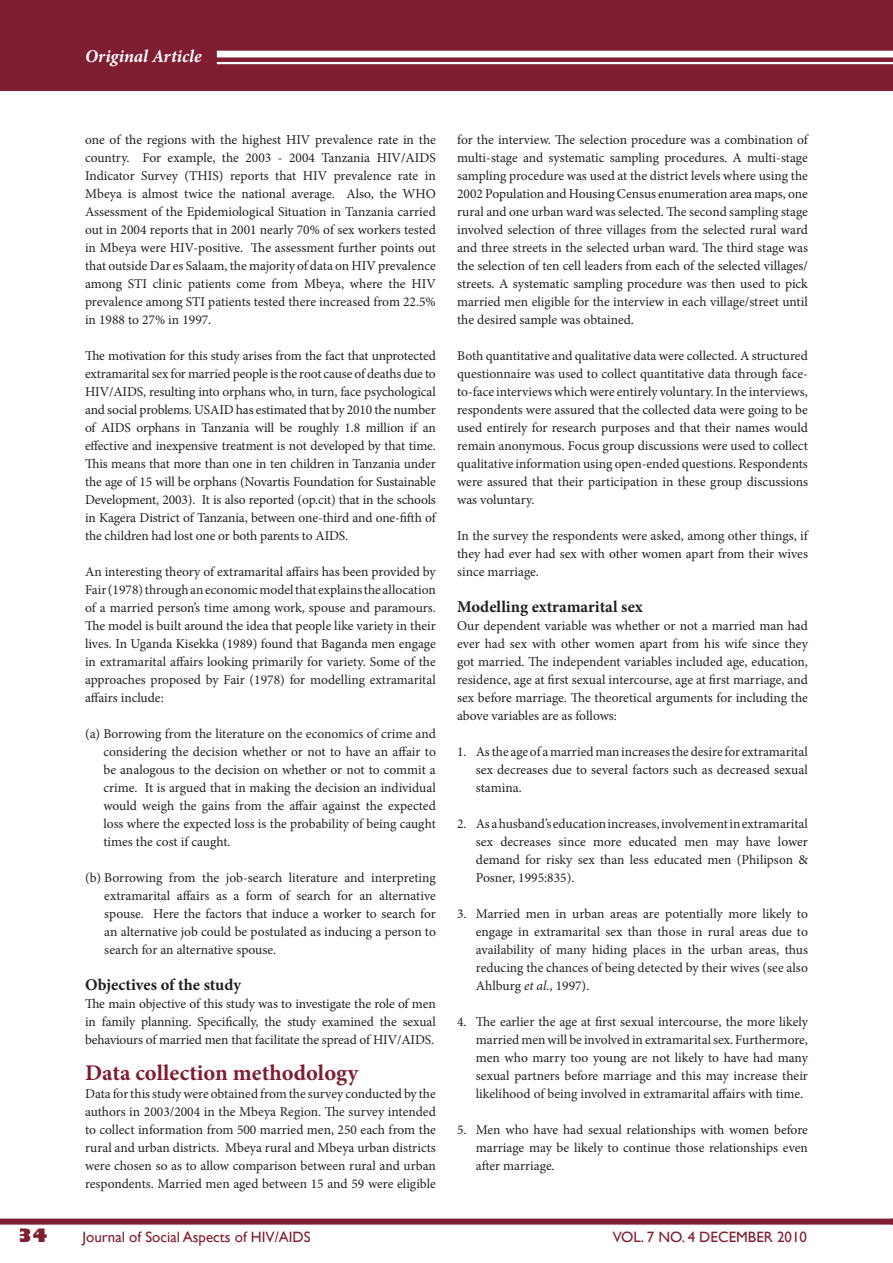
<style>
.page{position:relative;width:893px;height:1263px;background:#fff}
.page>*{position:absolute;margin:0;border:0;box-sizing:border-box;transform-origin:0 0}
.B_HEADING{font:700 22.5px "Minion Pro";letter-spacing:.005em;color:#7f1d31}
.t1{font:italic 700 18px "Minion Pro";color:#fff}
.t2{font:800 18px "Gill Sans";color:#7f1d31}
.C_HEADING{font:700 16.5px "Minion Pro";color:#231f20}
.t3{font:15px "Gill Sans";color:#7f1d31}
.TEXT{font:13.5px/18px "Minion Pro";letter-spacing:-.005em;color:#231f20;text-align:justify}
.s1{font-style:italic}
</style>
<div class="page">
<div style="left:0;top:1218px;width:893px;height:6px;background:#7f1d31"></div>
<div style="left:0;top:0;width:893px;height:90px;background:#7f1d31"></div>
<div style="left:217px;top:51px;width:676px;height:6px;background:#fff"></div>
<hr style="left:217px;top:62px;width:676px;height:2px;background:#fff">
<hr style="left:892px;top:0;width:1px;height:90px;background:#ddc3bf">
<p class="t1" style="left:85px;top:43px;width:118px">Original Article</p>
<p class="TEXT" style="left:85px;top:131px;width:352px">one of the regions with the highest HIV prevalence rate in the country. For example, the 2003 - 2004 Tanzania HIV/AIDS Indicator Survey (THIS) reports that HIV prevalence rate in Mbeya is almost twice the national average. Also, the WHO Assessment of the Epidemiological Situation in Tanzania carried out in 2004 reports that in 2001 nearly 70% of sex workers tested in Mbeya were HIV-positive. The assessment further points out that outside Dar es Salaam, the majority of data on HIV prevalence among STI clinic patients come from Mbeya, where the HIV prevalence among STI patients tested there increased from 22.5% in 1988 to 27% in 1997.</p>
<p class="TEXT" style="left:85px;top:347px;width:352px">The motivation for this study arises from the fact that unprotected extramarital sex for married people is the root cause of deaths due to HIV/AIDS, resulting into orphans who, in turn, face psychological and social problems. USAID has estimated that by 2010 the number of AIDS orphans in Tanzania will be roughly 1.8 million if an effective and inexpensive treatment is not developed by that time.<br>This means that more than one in ten children in Tanzania under the age of 15 will be orphans (Novartis Foundation for Sustainable Development, 2003). It is also reported (op.cit) that in the schools in Kagera District of Tanzania, between one-third and one-fifth of the children had lost one or both parents to AIDS.</p>
<p class="TEXT" style="left:85px;top:563px;width:352px">An interesting theory of extramarital affairs has been provided by Fair (1978) through an economic model that explains the allocation of a married person’s time among work, spouse and paramours.<br>The model is built around the idea that people like variety in their lives. In Uganda Kisekka (1989) found that Baganda men engage in extramarital affairs looking primarily for variety. Some of the approaches proposed by Fair (1978) for modelling extramarital affairs include:</p>
<p class="TEXT" style="left:103px;top:725px;width:334px;text-indent:-18px">(a) Borrowing from the literature on the economics of crime and considering the decision whether or not to have an affair to be analogous to the decision on whether or not to commit a crime. It is argued that in making the decision an individual would weigh the gains from the affair against the expected loss where the expected loss is the probability of being caught times the cost if caught.</p>
<p class="TEXT" style="left:104px;top:869px;width:333px;text-indent:-19px">(b) Borrowing from the job-search literature and interpreting extramarital affairs as a form of search for an alternative spouse. Here the factors that induce a worker to search for an alternative job could be postulated as inducing a person to search for an alternative spouse.</p>
<p class="C_HEADING" style="left:85px;top:973px;width:158px">Objectives of the study</p>
<p class="TEXT" style="left:85px;top:995px;width:352px">The main objective of this study was to investigate the role of men in family planning. Specifically, the study examined the sexual behaviours of married men that facilitate the spread of HIV/AIDS.</p>
<p class="B_HEADING" style="left:85px;top:1057px;width:275px">Data collection methodology</p>
<p class="TEXT" style="left:85px;top:1085px;width:352px">Data for this study were obtained from the survey conducted by the authors in 2003/2004 in the Mbeya Region. The survey intended to collect information from 500 married men, 250 each from the rural and urban districts. Mbeya rural and Mbeya urban districts were chosen so as to allow comparison between rural and urban respondents. Married men aged between 15 and 59 were eligible</p>
<p class="TEXT" style="left:457px;top:131px;width:352px">for the interview. The selection procedure was a combination of multi-stage and systematic sampling procedures. A multi-stage sampling procedure was used at the district levels where using the 2002 Population and Housing Census enumeration area maps, one rural and one urban ward was selected. The second sampling stage involved selection of three villages from the selected rural ward and three streets in the selected urban ward. The third stage was the selection of ten cell leaders from each of the selected villages/ streets. A systematic sampling procedure was then used to pick married men eligible for the interview in each village/street until the desired sample was obtained.</p>
<p class="TEXT" style="left:457px;top:347px;width:352px">Both quantitative and qualitative data were collected. A structured questionnaire was used to collect quantitative data through face&shy;to-face interviews which were entirely voluntary. In the interviews, respondents were assured that the collected data were going to be used entirely for research purposes and that their names would remain anonymous. Focus group discussions were used to collect qualitative information using open-ended questions. Respondents were assured that their participation in these group discussions was voluntary.</p>
<p class="TEXT" style="left:457px;top:527px;width:352px">In the survey the respondents were asked, among other things, if they had ever had sex with other women apart from their wives since marriage.</p>
<p class="C_HEADING" style="left:457px;top:595px;width:187px">Modelling extramarital sex</p>
<p class="TEXT" style="left:457px;top:617px;width:352px">Our dependent variable was whether or not a married man had ever had sex with other women apart from his wife since they got married. The independent variables included age, education, residence, age at first sexual intercourse, age at first marriage, and sex before marriage. The theoretical arguments for including the above variables are as follows:</p>
<p class="TEXT" style="left:476px;top:743px;width:333px;text-indent:-19px">1. As the age of a married man increases the desire for extramarital sex decreases due to several factors such as decreased sexual stamina.</p>
<p class="TEXT" style="left:476px;top:815px;width:334px;text-indent:-19px">2. As a husband’s education increases, involvement in extramarital sex decreases since more educated men may have lower demand for risky sex than less educated men (Philipson &amp; Posner, 1995:835).</p>
<p class="TEXT" style="left:476px;top:905px;width:334px;text-indent:-19px">3. Married men in urban areas are potentially more likely to engage in extramarital sex than those in rural areas due to availability of many hiding places in the urban areas, thus reducing the chances of being detected by their wives (see also Ahlburg <span class="s1">et al.</span>, 1997).</p>
<p class="TEXT" style="left:476px;top:1013px;width:334px;text-indent:-19px">4. The earlier the age at first sexual intercourse, the more likely married men will be involved in extramarital sex. Furthermore, men who marry too young are not likely to have had many sexual partners before marriage and this may increase their likelihood of being involved in extramarital affairs with time.</p>
<p class="TEXT" style="left:476px;top:1121px;width:334px;text-indent:-19px">5. Men who have had sexual relationships with women before marriage may be likely to continue those relationships even after marriage.</p>
<p class="t2" style="left:17px;top:1224px;width:32px">34</p>
<p class="t3" style="left:83px;top:1228px;width:230px">Journal of Social Aspects of HIV/AIDS</p>
<p class="t3" style="left:613px;top:1228px;width:145px">VOL. 7 NO. 4 DECEMber</p>
<p class="t3" style="left:777px;top:1228px;width:31px">2010</p>
</div>
